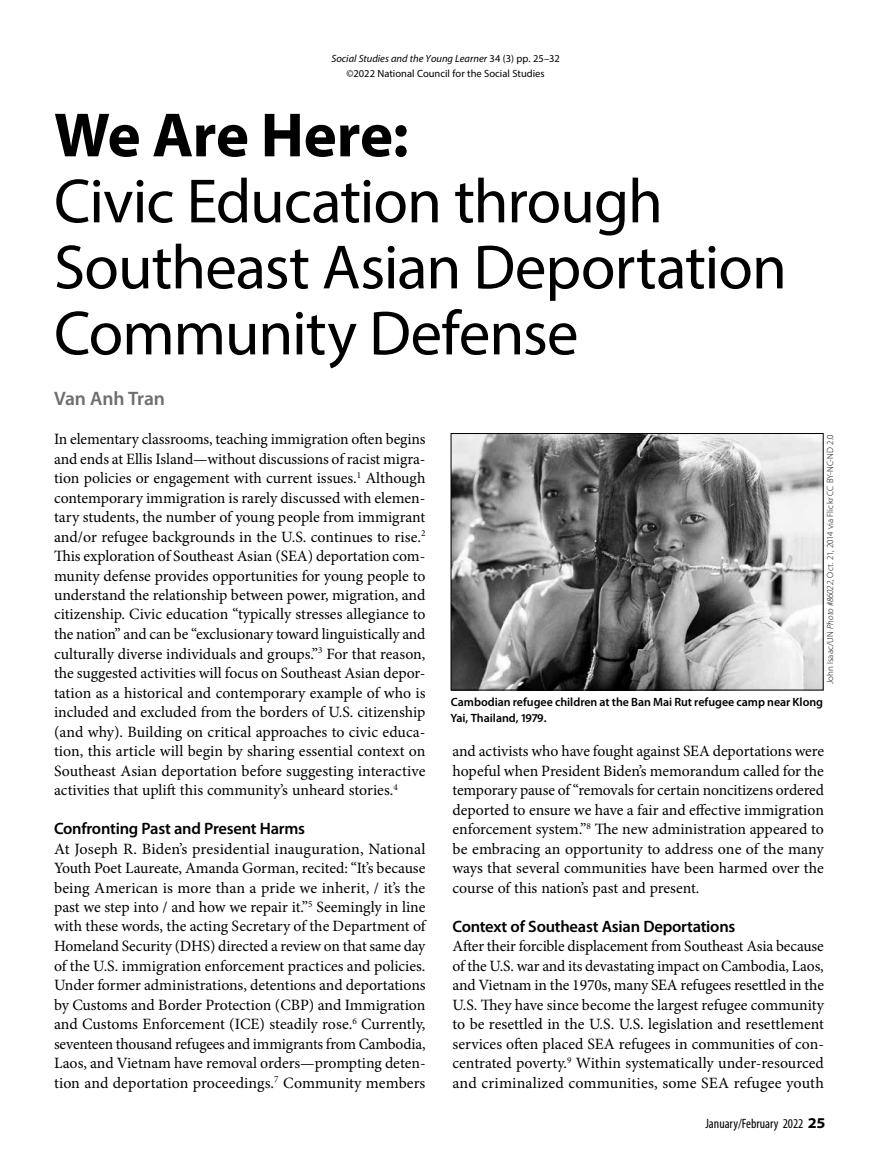
<style>
.page{position:relative;width:878px;height:1161px;background:#fff}
.page>*{position:absolute;margin:0;border:0;box-sizing:border-box;transform-origin:0 0}
.t1{font:63px/66px "Myriad Pro";letter-spacing:-.015em;color:#000}
.t2{font:700 63px "Myriad Pro";letter-spacing:-.01em;color:#000}
.t3{font:600 19.5px "Myriad Pro";letter-spacing:-.005em;color:#6d6e71}
.t4{font:600 16.5px "Myriad Pro";letter-spacing:-.015em;color:#000}
.t5{font:15.75px/19.5px "Minion Pro";color:#000;text-align:justify}
.t6{font:condensed 13.5px "Myriad Pro";color:#000}
.t7{font:600 12px/16.5px "Myriad Pro";color:#000}
.t8{font:10.5px/15px "Myriad Pro";color:#000;text-align:center}
.t9{font:300 9px "Myriad Pro";letter-spacing:.01em;color:#000}
.s1{font-style:italic}
.s2{font-weight:700;font-stretch:semi-expanded;font-size:15px}
</style>
<div class="page">
<img style="left:453px;top:435px;width:368px;height:253px">
<div style="left:451px;top:433px;width:372px;height:257px;border:1px solid #000"></div>
<p class="t8" style="left:331px;top:51px;width:230px"><span class="s1">Social Studies and the Young Learner</span> 34 (3) pp. 25–32 ©2022 National Council for the Social Studies</p>
<h1 class="t2" style="left:54px;top:100px;width:356px">We Are Here:</h1>
<h1 class="t1" style="left:54px;top:167px;width:734px">Civic Education through<br>Southeast Asian Deportation<br>Community Defense</h1>
<p class="t3" style="left:54px;top:386px;width:113px">Van Anh Tran</p>
<p class="t5" style="left:54px;top:429px;width:373px">In elementary classrooms, teaching immigration often begins and ends at Ellis Island—without discussions of racist migra&shy;tion policies or engagement with current issues.<sup>1</sup> Although contemporary immigration is rarely discussed with elemen&shy;tary students, the number of young people from immigrant and/or refugee backgrounds in the U.S. continues to rise.<sup>2<br></sup>This exploration of Southeast Asian (SEA) deportation com&shy;munity defense provides opportunities for young people to understand the relationship between power, migration, and citizenship. Civic education “typically stresses allegiance to the nation” and can be “exclusionary toward linguistically and culturally diverse individuals and groups.”<sup>3</sup> For that reason, the suggested activities will focus on Southeast Asian depor&shy;tation as a historical and contemporary example of who is included and excluded from the borders of U.S. citizenship (and why). Building on critical approaches to civic educa&shy;tion, this article will begin by sharing essential context on Southeast Asian deportation before suggesting interactive activities that uplift this community’s unheard stories.<sup>4</sup></p>
<p class="t4" style="left:54px;top:818px;width:252px">Confronting Past and Present Harms</p>
<p class="t5" style="left:54px;top:839px;width:373px">At Joseph R. Biden’s presidential inauguration, National Youth Poet Laureate, Amanda Gorman, recited: “It’s because being American is more than a pride we inherit, / it’s the past we step into / and how we repair it.”<sup>5</sup> Seemingly in line with these words, the acting Secretary of the Department of Homeland Security (DHS) directed a review on that same day of the U.S. immigration enforcement practices and policies.<br>Under former administrations, detentions and deportations by Customs and Border Protection (CBP) and Immigration and Customs Enforcement (ICE) steadily rose.<sup>6</sup> Currently, seventeen thousand refugees and immigrants from Cambodia, Laos, and Vietnam have removal orders—prompting deten&shy;tion and deportation proceedings.<sup>7</sup> Community members</p>
<p class="t9" style="left:825px;top:684px;width:252px;rotate:-90deg">John Isaac/UN <span class="s1">Photo #86022,</span> Oct. 21, 2014 via Flickr CC BY-NC-ND 2.0</p>
<p class="t7" style="left:450px;top:693px;width:374px">Cambodian refugee children at the Ban Mai Rut refugee camp near Klong<br>Yai, Thailand, 1979.</p>
<p class="t5" style="left:452px;top:741px;width:373px">and activists who have fought against SEA deportations were hopeful when President Biden’s memorandum called for the temporary pause of “removals for certain noncitizens ordered deported to ensure we have a fair and effective immigration enforcement system.”<sup>8</sup> The new administration appeared to be embracing an opportunity to address one of the many ways that several communities have been harmed over the course of this nation’s past and present.</p>
<p class="t4" style="left:452px;top:915px;width:284px">Context of Southeast Asian Deportations</p>
<p class="t5" style="left:452px;top:936px;width:373px">After their forcible displacement from Southeast Asia because of the U.S. war and its devastating impact on Cambodia, Laos, and Vietnam in the 1970s, many SEA refugees resettled in the U.S. They have since become the largest refugee community to be resettled in the U.S. U.S. legislation and resettlement services often placed SEA refugees in communities of con&shy;centrated poverty.<sup>9</sup> Within systematically under-resourced and criminalized communities, some SEA refugee youth</p>
<p class="t6" style="left:705px;top:1115px;width:122px">January/February 2022 <span class="s2">25</span></p>
</div>
